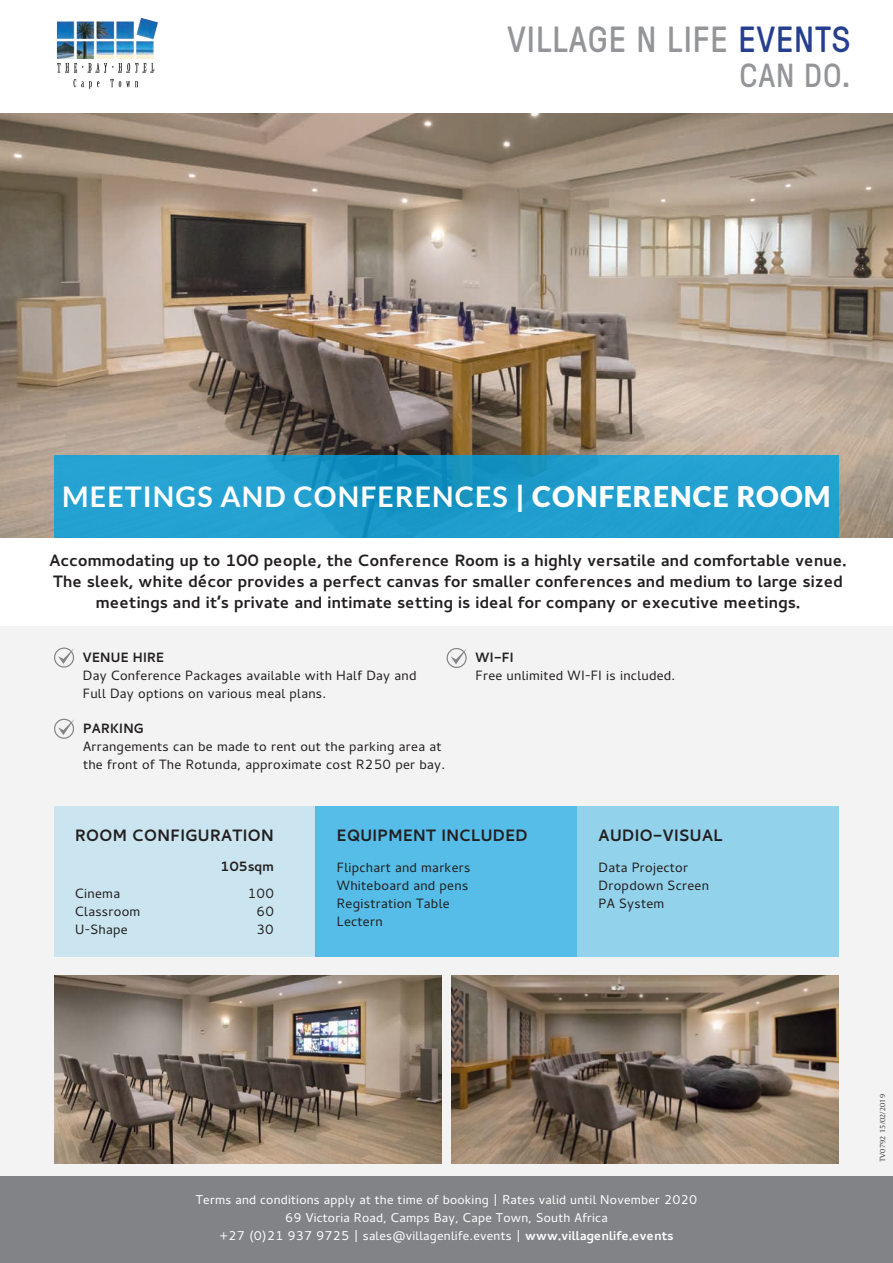
<style>
.page{position:relative;width:893px;height:1263px;background:#fff}
.page>*{position:absolute;margin:0;border:0;box-sizing:border-box;transform-origin:0 0}
.t1{font:36.45px "GT Pressura";letter-spacing:.03em;color:#939598}
.t2{font:33.45px "GT Pressura";color:#939598}
.body{font:700 28.5px "Lato";letter-spacing:.04em;color:#fff}
.body-2{font:700 16.5px/21px "Cantarell";letter-spacing:.02em;color:#231f20;text-align:center}
.body-3{font:13.5px/18px "Cantarell";letter-spacing:.02em;color:#231f20}
.body-4{font:700 13.5px "Cantarell";letter-spacing:.02em;color:#231f20}
.body-5{font:12.75px "Cantarell";letter-spacing:.02em;color:#fff}
.body-6{font:7.5px "Optima";letter-spacing:.02em;color:#231f20}
.s1{color:#253f8e}
.s2{font-weight:900}
.s3{font-weight:700}
</style>
<div class="page">
<div style="left:0;top:626px;width:893px;height:637px;background:#f3f3f3"></div>
<img style="left:0;top:113px;width:893px;height:425px">
<svg style="left:54px;top:455px;width:785px;height:83px;fill:#22a0cf"></svg>
<div style="left:54px;top:806px;width:262px;height:150px;background:#cae5ef"></div>
<div style="left:316px;top:806px;width:261px;height:150px;background:#55bde7"></div>
<div style="left:577px;top:806px;width:262px;height:150px;background:#92d2eb"></div>
<div style="left:0;top:1176px;width:893px;height:87px;background:#818386"></div>
<img style="left:54px;top:975px;width:387px;height:189px">
<svg style="left:74px;top:79px;width:25px;height:10px"></svg>
<svg style="left:110px;top:79px;width:28px;height:8px"></svg>
<svg style="left:57px;top:63px;width:97px;height:10px"></svg>
<img style="left:136px;top:18px;width:22px;height:22px">
<img style="left:452px;top:975px;width:387px;height:189px">
<div style="left:54px;top:647px;width:20px;height:21px;border:1px solid #818386;border-radius:50%"></div>
<svg style="left:58px;top:648px;width:16px;height:16px"></svg>
<div style="left:447px;top:648px;width:20px;height:20px;border:1px solid #818386;border-radius:50%"></div>
<svg style="left:451px;top:648px;width:16px;height:16px"></svg>
<div style="left:54px;top:719px;width:20px;height:20px;border:1px solid #818386;border-radius:50%"></div>
<svg style="left:58px;top:719px;width:16px;height:16px"></svg>
<p class="t1" style="left:507px;top:14px;width:345px">VILLAGE N LIFE <span class="s1">EVENTS</span></p>
<p class="t2" style="left:740px;top:51px;width:113px">CAN DO.</p>
<p class="body" style="left:62px;top:481px;width:770px">MEETINGS AND CONFERENCES <span class="s2">| CONFERENCE ROOM</span></p>
<p class="body-2" style="left:49px;top:550px;width:799px">Accommodating up to 100 people, the Conference Room is a highly versatile and comfortable venue.<br>The sleek, white décor provides a perfect canvas for smaller conferences and medium to large sized meetings and it’s private and intimate setting is ideal for company or executive meetings.</p>
<p class="body-4" style="left:83px;top:648px;width:83px">VENUE HIRE</p>
<p class="body-3" style="left:83px;top:666px;width:335px">Day Conference Packages available with Half Day and<br>Full Day options on various meal plans.</p>
<p class="body-4" style="left:83px;top:719px;width:62px">PARKING</p>
<p class="body-3" style="left:83px;top:737px;width:364px">Arrangements can be made to rent out the parking area at the front of The Rotunda, approximate cost R250 per bay.</p>
<p class="body-4" style="left:476px;top:648px;width:39px">WI-FI</p>
<p class="body-3" style="left:476px;top:666px;width:201px">Free unlimited WI-FI is included.</p>
<p class="body-2" style="left:75px;top:824px;width:200px">ROOM CONFIGURATION</p>
<p class="body-4" style="left:221px;top:857px;width:55px">105sqm</p>
<p class="body-3" style="left:75px;top:884px;width:46px">Cinema</p>
<p class="body-3" style="left:248px;top:884px;width:28px">100</p>
<p class="body-3" style="left:75px;top:902px;width:67px">Classroom</p>
<p class="body-3" style="left:256px;top:902px;width:19px">60</p>
<p class="body-3" style="left:75px;top:920px;width:54px">U-Shape</p>
<p class="body-3" style="left:256px;top:920px;width:19px">30</p>
<p class="body-2" style="left:337px;top:824px;width:192px">EQUIPMENT INCLUDED</p>
<p class="body-2" style="left:599px;top:824px;width:126px">AUDIO-VISUAL</p>
<p class="body-3" style="left:599px;top:857px;width:91px">Data Projector</p>
<p class="body-3" style="left:599px;top:875px;width:112px">Dropdown Screen</p>
<p class="body-3" style="left:599px;top:893px;width:67px">PA System</p>
<p class="body-3" style="left:337px;top:857px;width:135px">Flipchart and markers</p>
<p class="body-3" style="left:337px;top:875px;width:133px">Whiteboard and pens</p>
<p class="body-3" style="left:337px;top:893px;width:114px">Registration Table</p>
<p class="body-3" style="left:337px;top:911px;width:47px">Lectern</p>
<p class="body-5" style="left:196px;top:1191px;width:503px">Terms and conditions apply at the time of booking | Rates valid until November 2020</p>
<p class="body-5" style="left:285px;top:1209px;width:324px">69 Victoria Road, Camps Bay, Cape Town, South Africa</p>
<p class="body-5" style="left:220px;top:1227px;width:455px">+27 (0)21 937 9725 | sales@villagenlife.events | <span class="s3">www.villagenlife.events</span></p>
<p class="body-6" style="left:878px;top:1162px;width:69px;rotate:-90deg">TV0792 15/02/2019</p>
</div>
